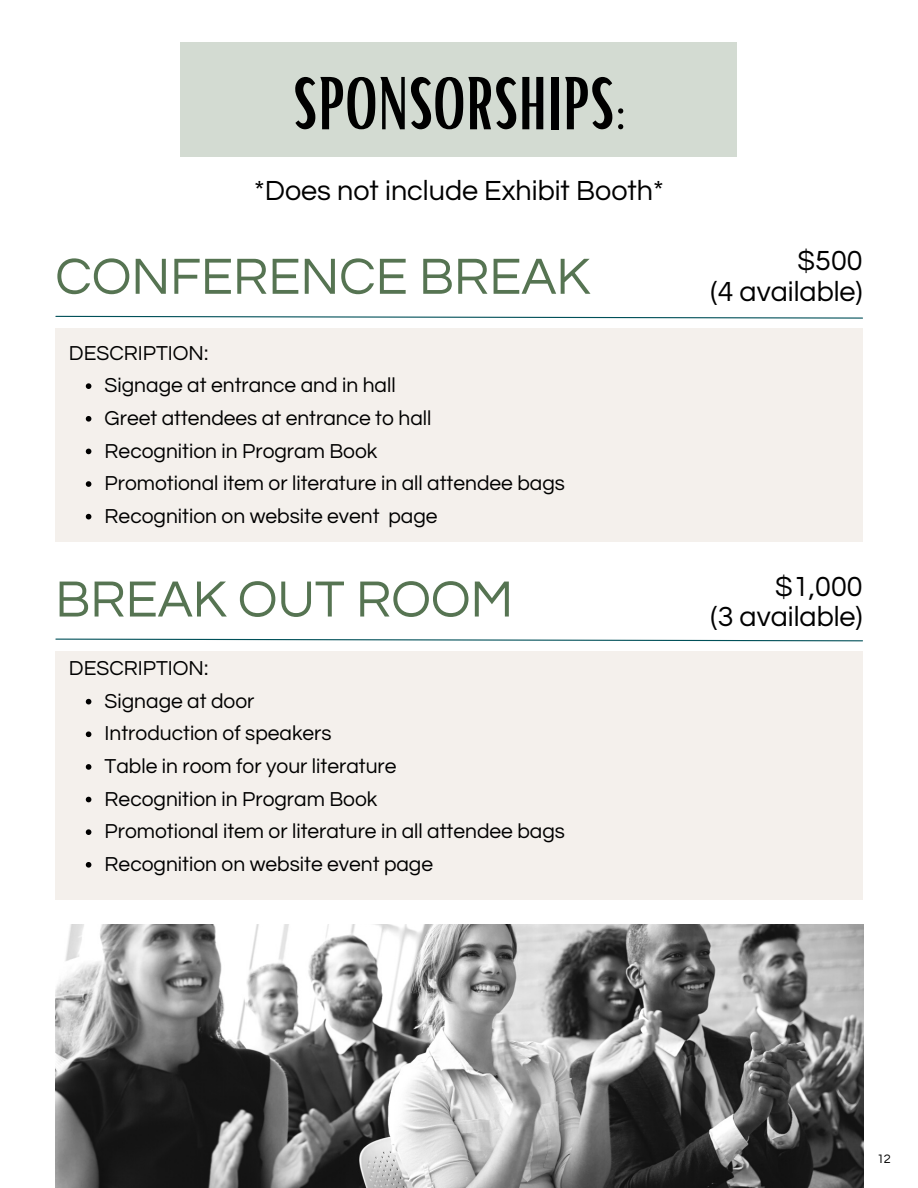
<style>
.page{position:relative;width:918px;height:1188px;background:#fff}
.page>*{position:absolute;margin:0;border:0;box-sizing:border-box;transform-origin:0 0}
.t1{font:72.3px "Bright";color:#000}
.t2{font:52.8px "Questrial";color:#567452}
.t3{font:28.8px/30.3px "Questrial";color:#000;text-align:right}
.t4{font:21px/32.7px "Questrial";color:#000}
.t5{font:12.75px "Questrial";color:#000}
</style>
<div class="page">
<div style="left:55px;top:328px;width:808px;height:214px;background:#f4f0ec"></div>
<svg style="left:55px;top:315px;width:808px;height:4px"></svg>
<div style="left:55px;top:651px;width:808px;height:248px;background:#f4f0ec"></div>
<svg style="left:55px;top:638px;width:808px;height:4px"></svg>
<div style="left:181px;top:42px;width:556px;height:115px;background:#d3dbd2"></div>
<img style="left:55px;top:924px;width:808px;height:264px">
<svg style="left:86px;top:383px;width:5px;height:6px"></svg>
<svg style="left:86px;top:416px;width:5px;height:6px"></svg>
<svg style="left:86px;top:449px;width:5px;height:5px"></svg>
<svg style="left:86px;top:481px;width:5px;height:6px"></svg>
<svg style="left:86px;top:514px;width:5px;height:5px"></svg>
<svg style="left:86px;top:699px;width:5px;height:5px"></svg>
<svg style="left:86px;top:731px;width:5px;height:6px"></svg>
<svg style="left:86px;top:764px;width:5px;height:6px"></svg>
<svg style="left:86px;top:797px;width:5px;height:5px"></svg>
<svg style="left:86px;top:829px;width:5px;height:6px"></svg>
<svg style="left:86px;top:862px;width:5px;height:6px"></svg>
<h1 class="t1" style="left:293px;top:57px;width:335px">SPONSORSHIPS:</h1>
<h3 class="t3" style="left:254px;top:176px;width:411px">*Does not include Exhibit Booth*</h3>
<h2 class="t2" style="left:55px;top:250px;width:536px">CONFERENCE BREAK</h2>
<p class="t4" style="left:69px;top:337px;width:141px">DESCRIPTION:</p>
<p class="t4" style="left:105px;top:370px;width:462px">Signage at entrance and in hall<br>Greet attendees at entrance to hall<br>Recognition in Program Book<br>Promotional item or literature in all attendee bags Recognition on website event page</p>
<h2 class="t2" style="left:55px;top:573px;width:459px">BREAK OUT ROOM</h2>
<p class="t4" style="left:69px;top:652px;width:141px">DESCRIPTION:</p>
<p class="t4" style="left:105px;top:685px;width:462px">Signage at door<br>Introduction of speakers<br>Table in room for your literature<br>Recognition in Program Book<br>Promotional item or literature in all attendee bags<br>Recognition on website event page</p>
<h3 class="t3" style="left:711px;top:246px;width:154px">$500<br>(4 available)</h3>
<h3 class="t3" style="left:711px;top:572px;width:154px">$1,000<br>(3 available)</h3>
<p class="t5" style="left:877px;top:1153px;width:15px">12</p>
</div>
